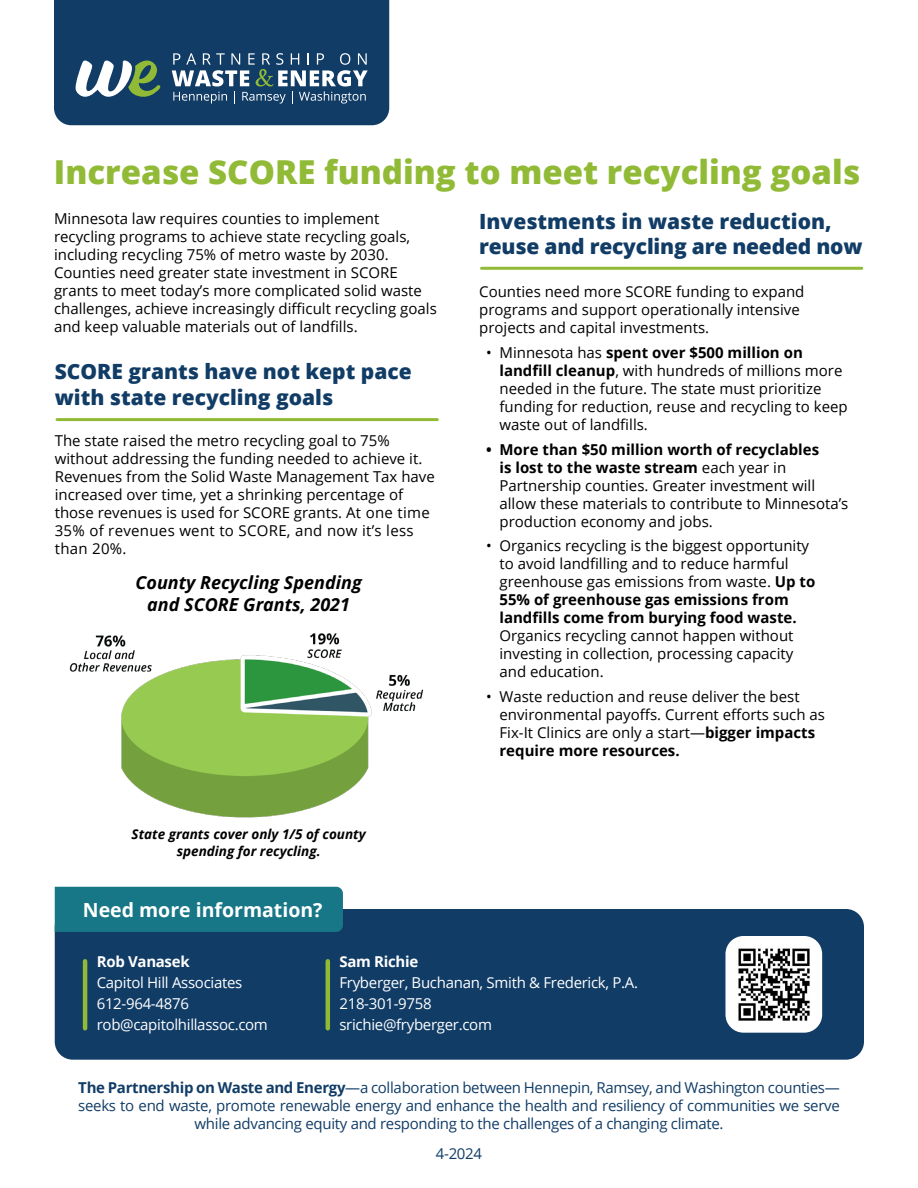
<style>
.page{position:relative;width:918px;height:1188px;background:#fff}
.page>*{position:absolute;margin:0;border:0;box-sizing:border-box;transform-origin:0 0}
.t1{font:800 33px "Open Sans";color:#91bb36}
.t2{font:800 21px/25.2px "Open Sans";color:#113c66}
.t3{font:700 19.5px "Open Sans";color:#fff}
.t4{font:italic 700 18px/21.6px "Open Sans";color:#000;text-align:center}
.t5{font:15px/18px "Open Sans";color:#000}
.t6{font:15px/18px "Open Sans";letter-spacing:-.02em;color:#113c66;text-align:center}
.t7{font:15px "Open Sans";letter-spacing:-.02em;color:#fff}
.t8{font:700 15px "Open Sans";letter-spacing:-.02em;color:#fff}
.t9{font:italic 700 13.5px/16.2px "Open Sans";color:#000;text-align:center}
.s1{font-weight:700}
</style>
<div class="page">
<svg style="left:54px;top:0;width:335px;height:125px;background:#274f72"></svg>
<div style="left:55px;top:909px;width:809px;height:151px;background:#113c66;border-radius:18px"></div>
<div style="left:55px;top:887px;width:288px;height:45px;background:#177786"></div>
<hr style="left:83px;top:961px;width:4px;height:67px;background:#91bb36">
<hr style="left:326px;top:961px;width:4px;height:67px;background:#91bb36">
<div style="left:725px;top:936px;width:97px;height:97px;background:#fff;border-radius:18px"></div>
<img style="left:738px;top:948px;width:72px;height:73px">
<hr style="left:482px;top:267px;width:380px;height:3px;background:#91bb36">
<hr style="left:57px;top:418px;width:380px;height:3px;background:#91bb36">
<img style="left:69px;top:633px;width:355px;height:185px">
<p class="t1" style="left:54px;top:147px;width:808px">Increase SCORE funding to meet recycling goals</p>
<p class="t5" style="left:54px;top:209px;width:384px">Minnesota law requires counties to implement recycling programs to achieve state recycling goals, including recycling 75% of metro waste by 2030.<br>Counties need greater state investment in SCORE grants to meet today’s more complicated solid waste challenges, achieve increasingly difficult recycling goals and keep valuable materials out of landfills.</p>
<p class="t2" style="left:55px;top:358px;width:359px">SCORE grants have not kept pace with state recycling goals</p>
<p class="t5" style="left:55px;top:431px;width:382px">The state raised the metro recycling goal to 75% without addressing the funding needed to achieve it.<br>Revenues from the Solid Waste Management Tax have increased over time, yet a shrinking percentage of those revenues is used for SCORE grants. At one time 35% of revenues went to SCORE, and now it’s less than 20%.</p>
<p class="t4" style="left:136px;top:572px;width:228px">County Recycling Spending and SCORE Grants, 2021</p>
<p class="t9" style="left:132px;top:826px;width:236px">State grants cover only 1/5 of county spending for recycling.</p>
<p class="t3" style="left:83px;top:896px;width:241px">Need more information?</p>
<p class="t2" style="left:479px;top:207px;width:385px">Investments in waste reduction, reuse and recycling are needed now</p>
<p class="t5" style="left:479px;top:282px;width:327px">Counties need more SCORE funding to expand programs and support operationally intensive projects and capital investments.</p>
<p class="t5" style="left:500px;top:343px;width:350px;text-indent:-14px">• Minnesota has <span class="s1">spent over $500 million on landfill cleanup</span>, with hundreds of millions more needed in the future. The state must prioritize funding for reduction, reuse and recycling to keep waste out of landfills.</p>
<p class="t5" style="left:500px;top:440px;width:350px;text-indent:-14px"><span class="s1">• More than $50 million worth of recyclables<br>is lost to the waste stream</span> each year in Partnership counties. Greater investment will allow these materials to contribute to Minnesota’s production economy and jobs.</p>
<p class="t5" style="left:500px;top:536px;width:317px;text-indent:-14px">• Organics recycling is the biggest opportunity to avoid landfilling and to reduce harmful greenhouse gas emissions from waste. <span class="s1">Up to 55% of greenhouse gas emissions from landfills come from burying food waste.<br></span>Organics recycling cannot happen without investing in collection, processing capacity and education.</p>
<p class="t5" style="left:500px;top:687px;width:327px;text-indent:-14px">• Waste reduction and reuse deliver the best environmental payoffs. Current efforts such as Fix-It Clinics are only a start—<span class="s1">bigger impacts require more resources.</span></p>
<p class="t8" style="left:97px;top:951px;width:94px">Rob Vanasek</p>
<p class="t7" style="left:97px;top:973px;width:147px">Capitol Hill Associates</p>
<p class="t7" style="left:97px;top:994px;width:94px">612-964-4876</p>
<p class="t7" style="left:97px;top:1015px;width:173px">rob@capitolhillassoc.com</p>
<p class="t8" style="left:339px;top:951px;width:80px">Sam Richie</p>
<p class="t7" style="left:339px;top:973px;width:300px">Fryberger, Buchanan, Smith &amp; Frederick, P.A.</p>
<p class="t7" style="left:339px;top:994px;width:94px">218-301-9758</p>
<p class="t7" style="left:339px;top:1015px;width:154px">srichie@fryberger.com</p>
<p class="t6" style="left:78px;top:1078px;width:763px"><span class="s1">The Partnership on Waste and Energy</span>—a collaboration between Hennepin, Ramsey, and Washington counties— seeks to end waste, promote renewable energy and enhance the health and resiliency of communities we serve while advancing equity and responding to the challenges of a changing climate.</p>
<p class="t6" style="left:436px;top:1144px;width:48px">4-2024</p>
</div>
